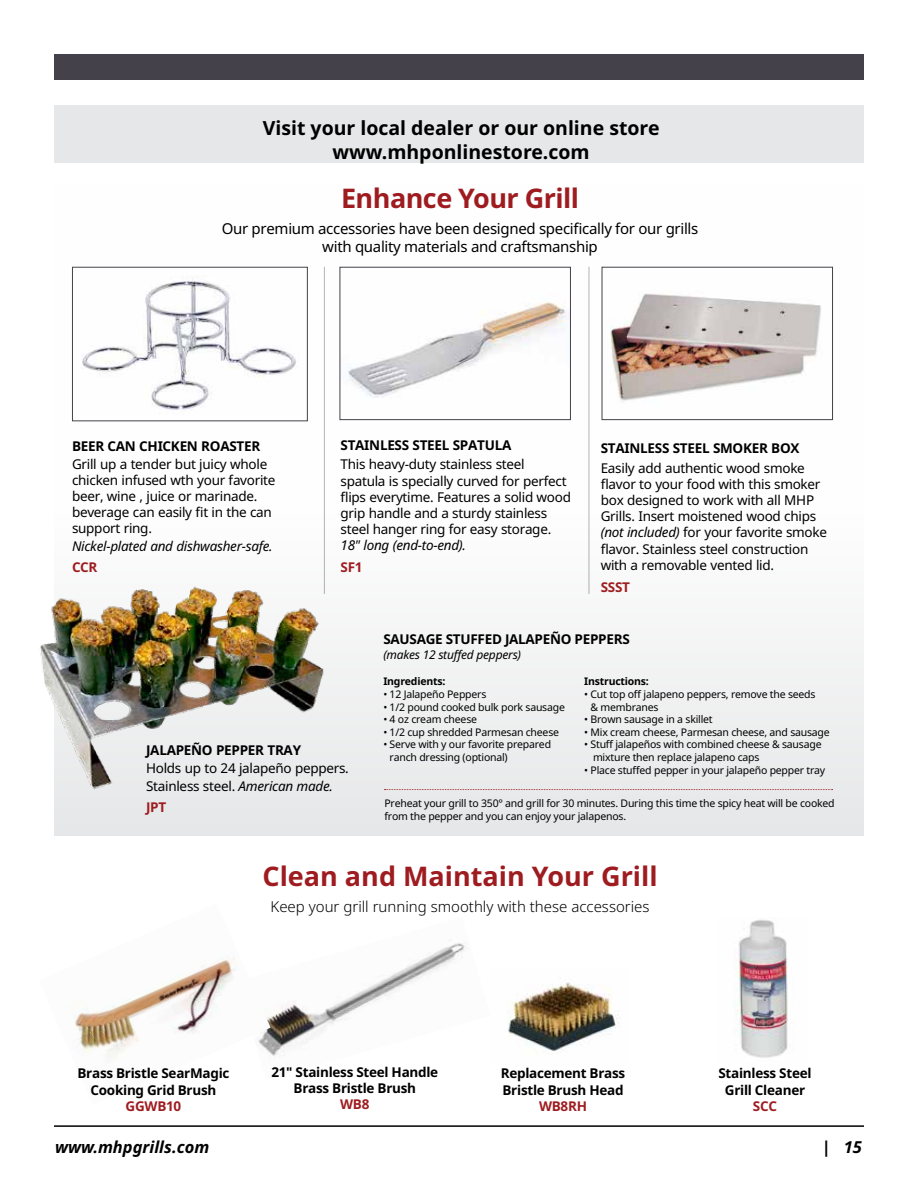
<style>
.page{position:relative;width:918px;height:1188px;background:#fff}
.page>*{position:absolute;margin:0;border:0;box-sizing:border-box;transform-origin:0 0}
.t1{font:700 27px "Noto Sans";color:#9e1c20}
.t2{font:700 27px "Noto Sans";letter-spacing:-.02em;color:#9e1c20}
.t3{font:700 19.5px/23.4px "Noto Sans";color:#000;text-align:center}
.t4{font:italic 700 16.5px "Noto Sans";color:#000}
.t5{font:15px/18px "Noto Sans";letter-spacing:-.02em;color:#000;text-align:center}
.t6{font:300 15px "Noto Sans";color:#000}
.t7{font:13.5px/16.2px "Noto Sans";letter-spacing:-.02em;color:#000}
.t8{font:700 13.5px/16.2px "Noto Sans";letter-spacing:-.02em;color:#000;text-align:center}
.t9{font:italic 13.5px "Noto Sans";letter-spacing:-.02em;color:#000}
.t10{font:700 13.5px "Noto Sans";letter-spacing:-.02em;color:#9e1c20}
.t11{font:700 13.5px "Noto Sans";color:#9e1d20}
.t12{font:italic 12px "Noto Sans";letter-spacing:-.02em;color:#000}
.t13{font:10.5px/12.6px "Noto Sans";letter-spacing:-.02em;color:#000}
.t14{font:700 10.5px "Noto Sans";letter-spacing:-.02em;color:#000}
.s1{font-style:italic}
</style>
<div class="page">
<hr style="left:54px;top:1125px;width:810px;height:2px;background:#000">
<img style="left:271px;top:943px;width:197px;height:113px">
<img style="left:73px;top:957px;width:198px;height:102px">
<div style="left:54px;top:184px;width:810px;height:652px;background:linear-gradient(to bottom,#fff,#eceded)"></div>
<img style="left:40px;top:535px;width:333px;height:289px">
<img style="left:604px;top:269px;width:227px;height:141px">
<div style="left:602px;top:267px;width:231px;height:153px;border:1px solid #45414a"></div>
<div style="left:54px;top:106px;width:810px;height:57px;background:#e6e7e8"></div>
<img style="left:74px;top:269px;width:232px;height:150px">
<div style="left:72px;top:267px;width:236px;height:154px;border:1px solid #45414a"></div>
<img style="left:341px;top:277px;width:228px;height:141px">
<div style="left:339px;top:267px;width:232px;height:153px;border:1px solid #45414a"></div>
<hr style="left:324px;top:267px;width:1px;height:327px;background:#000">
<hr style="left:589px;top:267px;width:1px;height:327px;background:#000">
<div style="left:54px;top:54px;width:810px;height:26px;background:#45414a"></div>
<svg style="left:384px;top:789px;width:449px;height:1px"></svg>
<img style="left:507px;top:982px;width:112px;height:69px">
<img style="left:734px;top:920px;width:54px;height:138px">
<h2 class="t3" style="left:263px;top:117px;width:398px">Visit your local dealer or our online store www.mhponlinestore.com</h2>
<h1 class="t2" style="left:341px;top:183px;width:240px">Enhance Your Grill</h1>
<p class="t5" style="left:222px;top:220px;width:478px">Our premium accessories have been designed specifically for our grills with quality materials and craftsmanship</p>
<p class="t8" style="left:72px;top:438px;width:190px">BEER CAN CHICKEN ROASTER</p>
<p class="t7" style="left:72px;top:456px;width:205px">Grill up a tender but juicy whole chicken infused wth your favorite beer, wine , juice or marinade. beverage can easily fit in the can support ring.</p>
<p class="t9" style="left:72px;top:537px;width:202px">Nickel-plated and dishwasher-safe.</p>
<p class="t10" style="left:72px;top:559px;width:27px">CCR</p>
<p class="t8" style="left:341px;top:437px;width:172px">STAINLESS STEEL SPATULA</p>
<p class="t7" style="left:341px;top:457px;width:232px">This heavy-duty stainless steel spatula is specially curved for perfect flips everytime. Features a solid wood grip handle and a sturdy stainless steel hanger ring for easy storage.</p>
<p class="t9" style="left:341px;top:536px;width:127px">18" long (end-to-end).</p>
<p class="t10" style="left:341px;top:560px;width:24px">SF1</p>
<p class="t8" style="left:601px;top:441px;width:200px">STAINLESS STEEL SMOKER BOX</p>
<p class="t7" style="left:601px;top:460px;width:228px">Easily add authentic wood smoke flavor to your food with this smoker box designed to work with all MHP Grills. Insert moistened wood chips <span class="s1">(not included)</span> for your favorite smoke flavor. Stainless steel construction with a removable vented lid.</p>
<p class="t11" style="left:601px;top:579px;width:31px">SSST</p>
<p class="t8" style="left:146px;top:742px;width:157px">JALAPEÑO PEPPER TRAY</p>
<p class="t7" style="left:146px;top:759px;width:204px;line-height:18px">Holds up to 24 jalapeño peppers.<br>Stainless steel. <span class="s1">American made.</span></p>
<p class="t10" style="left:146px;top:799px;width:22px">JPT</p>
<p class="t8" style="left:383px;top:632px;width:248px">SAUSAGE STUFFED JALAPEÑO PEPPERS</p>
<p class="t12" style="left:383px;top:646px;width:139px">(makes 12 stuffed peppers)</p>
<p class="t14" style="left:584px;top:676px;width:66px">Instructions:</p>
<p class="t13" style="left:591px;top:688px;width:227px;text-indent:-6px">• Cut top off jalapeno peppers, remove the seeds &amp; membranes</p>
<p class="t13" style="left:584px;top:713px;width:130px">• Brown sausage in a skillet</p>
<p class="t13" style="left:584px;top:726px;width:247px">• Mix cream cheese, Parmesan cheese, and sausage</p>
<p class="t13" style="left:593px;top:738px;width:230px;text-indent:-9px">• Stuff jalapeños with combined cheese &amp; sausage mixture then replace jalapeno caps</p>
<p class="t13" style="left:584px;top:764px;width:242px">• Place stuffed pepper in your jalapeño pepper tray</p>
<p class="t13" style="left:384px;top:798px;width:452px">Preheat your grill to 350° and grill for 30 minutes. During this time the spicy heat will be cooked from the pepper and you can enjoy your jalapenos.</p>
<p class="t14" style="left:383px;top:676px;width:64px">Ingredients:</p>
<p class="t13" style="left:383px;top:688px;width:105px">• 12 Jalapeño Peppers</p>
<p class="t13" style="left:383px;top:701px;width:183px">• 1/2 pound cooked bulk pork sausage</p>
<p class="t13" style="left:383px;top:713px;width:95px">• 4 oz cream cheese</p>
<p class="t13" style="left:383px;top:726px;width:177px">• 1/2 cup shredded Parmesan cheese</p>
<p class="t13" style="left:390px;top:738px;width:163px;text-indent:-6px">• Serve with y our favorite prepared ranch dressing (optional)</p>
<h1 class="t1" style="left:263px;top:861px;width:397px">Clean and Maintain Your Grill</h1>
<p class="t6" style="left:271px;top:898px;width:381px">Keep your grill running smoothly with these accessories</p>
<p class="t8" style="left:77px;top:1066px;width:154px">Brass Bristle SearMagic<br>Cooking Grid Brush</p>
<p class="t10" style="left:126px;top:1098px;width:57px">GGWB10</p>
<p class="t8" style="left:271px;top:1064px;width:168px">21" Stainless Steel Handle<br>Brass Bristle Brush</p>
<p class="t10" style="left:340px;top:1097px;width:31px">WB8</p>
<p class="t8" style="left:501px;top:1066px;width:126px;text-align:left">Replacement Brass<br>Bristle Brush Head</p>
<p class="t10" style="left:539px;top:1098px;width:50px">WB8RH</p>
<p class="t8" style="left:718px;top:1066px;width:95px">Stainless Steel<br>Grill Cleaner</p>
<p class="t10" style="left:753px;top:1098px;width:26px">SCC</p>
<p class="t4" style="left:55px;top:1135px;width:156px">www.mhpgrills.com</p>
<p class="t4" style="left:822px;top:1135px;width:42px">| 15</p>
</div>
